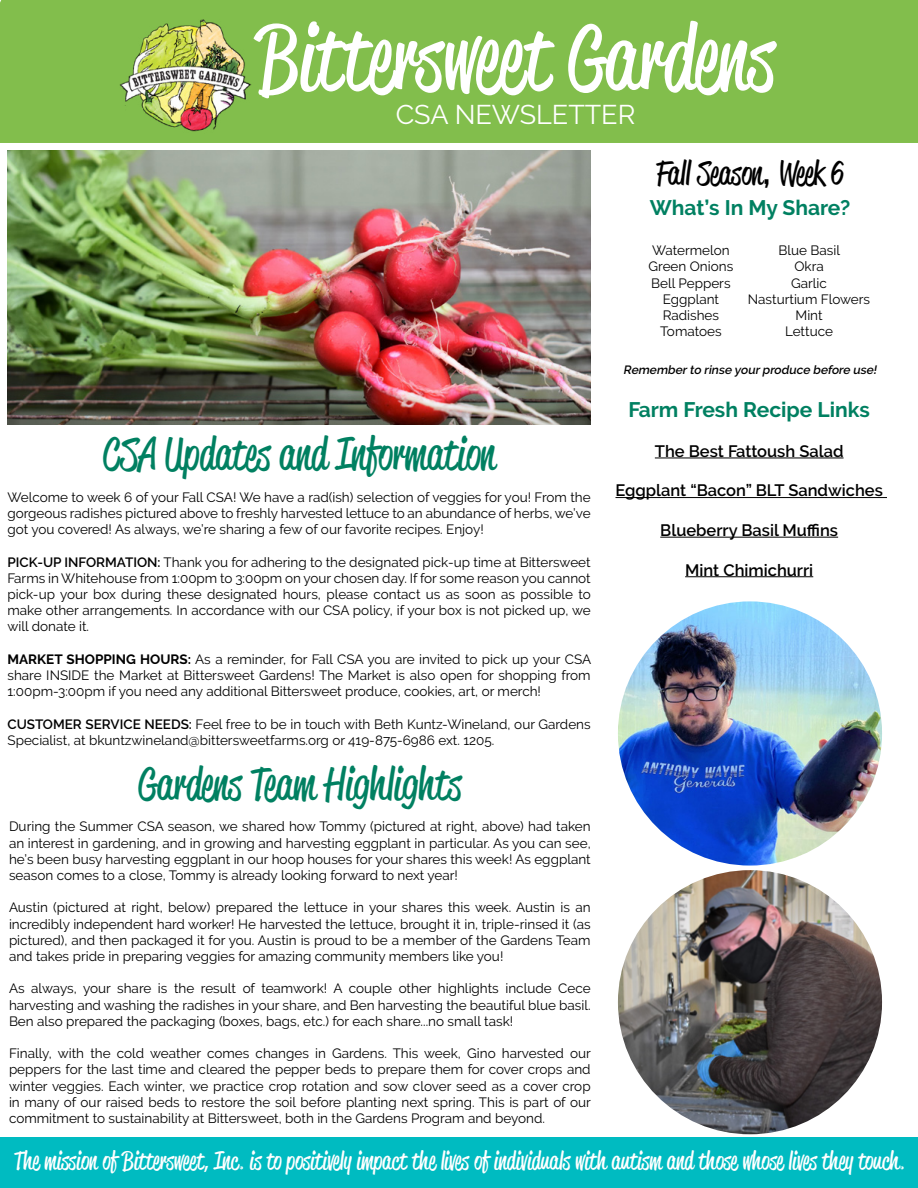
<style>
.page{position:relative;width:918px;height:1188px;background:#fff}
.page>*{position:absolute;margin:0;border:0;box-sizing:border-box;transform-origin:0 0}
.t1{font:90px "Reklame Script Regular DEMO";color:#fff}
.t2{font:45px "Reklame Script Regular DEMO";color:#008061}
.t3{font:33px "Reklame Script Regular DEMO";color:#000}
.t4{font:27px "Raleway";color:#fff}
.t5{font:25.05px "Reklame Script Regular DEMO";color:#fff}
.t6{font:700 21px "Raleway";color:#008061}
.t7{font:600 16.5px "Raleway";color:#000}
.t8{font:13.5px/16.2px "Raleway";color:#000;text-align:justify}
.t9{font:italic 600 12px "Raleway";color:#000}
.s1{font-family:"Raleway";font-weight:700}
.s2{font-weight:600}
.s3{font-weight:700}
.s4{font-family:"Myriad Pro"}
.s5{font-family:"Imprint MT Shadow"}
</style>
<div class="page">
<div style="left:0;top:0;width:918px;height:143px;background:#82be4c"></div>
<img style="left:114px;top:8px;width:145px;height:135px">
<img style="left:8px;top:150px;width:583px;height:275px">
<div style="left:0;top:1137px;width:918px;height:51px;background:#00bbc1"></div>
<img style="left:618px;top:601px;width:264px;height:265px;border-radius:132px">
<img style="left:618px;top:870px;width:264px;height:264px;border-radius:132px">
<hr style="left:655px;top:458px;width:189px;height:1px;background:#000">
<hr style="left:616px;top:497px;width:271px;height:1px;background:#000">
<hr style="left:660px;top:537px;width:178px;height:1px;background:#000">
<hr style="left:685px;top:576px;width:128px;height:1px;background:#000">
<h1 class="t1" style="left:257px;top:20px;width:519px">Bittersweet Gardens</h1>
<h3 class="t4" style="left:396px;top:99px;width:241px">CSA NEWSLETTER</h3>
<h3 class="t3" style="left:656px;top:159px;width:189px">Fall Season<span class="s1">,</span> Week 6</h3>
<h3 class="t6" style="left:650px;top:196px;width:202px">What’s In My Share?</h3>
<p class="t8" style="left:649px;top:242px;width:86px;text-align:center">Watermelon<br>Green Onions<br>Bell Peppers<br>Eggplant<br>Radishes<br>Tomatoes</p>
<p class="t8" style="left:748px;top:242px;width:124px;text-align:center">Blue Basil<br>Okra<br>Garlic<br>Nasturtium Flowers<br>Mint<br>Lettuce</p>
<h2 class="t2" style="left:103px;top:435px;width:394px">CSA Updates and Information</h2>
<p class="t8" style="left:8px;top:489px;width:585px">Welcome to week 6 of your Fall CSA! We have a rad(ish) selection of veggies for you! From the gorgeous radishes pictured above to freshly harvested lettuce to an abundance of herbs, we’ve got you covered! As always, we’re sharing a few of our favorite recipes. Enjoy!</p>
<p class="t8" style="left:8px;top:554px;width:585px"><span class="s2">PICK-UP INFORMATION:</span> Thank you for adhering to the designated pick-up time at Bittersweet Farms in Whitehouse from 1:00pm to 3:00pm on your chosen day. If for some reason you cannot pick-up your box during these designated hours, please contact us as soon as possible to make other arrangements. In accordance with our CSA policy, if your box is not picked up, we will donate it.</p>
<p class="t8" style="left:8px;top:651px;width:585px"><span class="s3">MARKET SHOPPING HOURS:</span> As a reminder, for Fall CSA you are invited to pick up your CSA share INSIDE the Market at Bittersweet Gardens! The Market is also open for shopping from 1:00pm-3:00pm if you need any additional Bittersweet produce, cookies, art, or merch!</p>
<p class="t8" style="left:8px;top:716px;width:585px"><span class="s2">CUSTOMER SERVICE NEEDS:</span> Feel free to be in touch with Beth Kuntz-Wineland, our Gardens<br>Specialist, at bkuntzwineland@bittersweetfarms.org or 419-875-6986 ext. 1205.</p>
<p class="t9" style="left:623px;top:363px;width:257px">Rememberto rinse yourproduce before use!</p>
<h3 class="t6" style="left:629px;top:398px;width:243px">Farm Fresh Recipe Links</h3>
<p class="t7" style="left:655px;top:441px;width:190px">The Best Fattoush Salad</p>
<p class="t7" style="left:616px;top:481px;width:269px">Eggplant “Bacon” BLT Sandwiches</p>
<p class="t7" style="left:660px;top:521px;width:179px">Blueberry Basil Muffins</p>
<p class="t7" style="left:685px;top:560px;width:130px">Mint Chimichurri</p>
<h2 class="t2" style="left:139px;top:765px;width:324px">Gardens Team Highlights</h2>
<p class="t8" style="left:9px;top:818px;width:583px">During the Summer CSA season, we shared how Tommy (pictured at right, above) had taken an interest in gardening, and in growing and harvesting eggplant in particular. As you can see, he’s been busy harvesting eggplant in our hoop houses for your shares this week! As eggplant season comes to a close, Tommy is already looking forward to next year!</p>
<p class="t8" style="left:9px;top:899px;width:583px">Austin (pictured at right, below) prepared the lettuce in your shares this week. Austin is an incredibly independent hard worker! He harvested the lettuce, brought it in, triple-rinsed it (as pictured), and then packaged it for you. Austin is proud to be a member of the Gardens Team and takes pride in preparing veggies for amazing community members like you!</p>
<p class="t8" style="left:9px;top:980px;width:583px">As always, your share is the result of teamwork! A couple other highlights include Cece harvesting and washing the radishes in your share, and Ben harvesting the beautiful blue basil.<br>Ben also prepared the packaging (boxes, bags, etc.) for each share...no small task!</p>
<p class="t8" style="left:9px;top:1045px;width:584px">Finally, with the cold weather comes changes in Gardens. This week, Gino harvested our peppers for the last time and cleared the pepper beds to prepare them for cover crops and winter veggies. Each winter, we practice crop rotation and sow clover seed as a cover crop in many of our raised beds to restore the soil before planting next spring. This is part of our commitment to sustainability at Bittersweet, both in the Gardens Program and beyond.</p>
<h3 class="t5" style="left:14px;top:1150px;width:893px">The mission of Bittersweet<span class="s4">,</span> Inc<span class="s5">.</span> is to positively impact the lives of individuals with autism and those whose lives they touch<span class="s5">.</span></h3>
</div>
